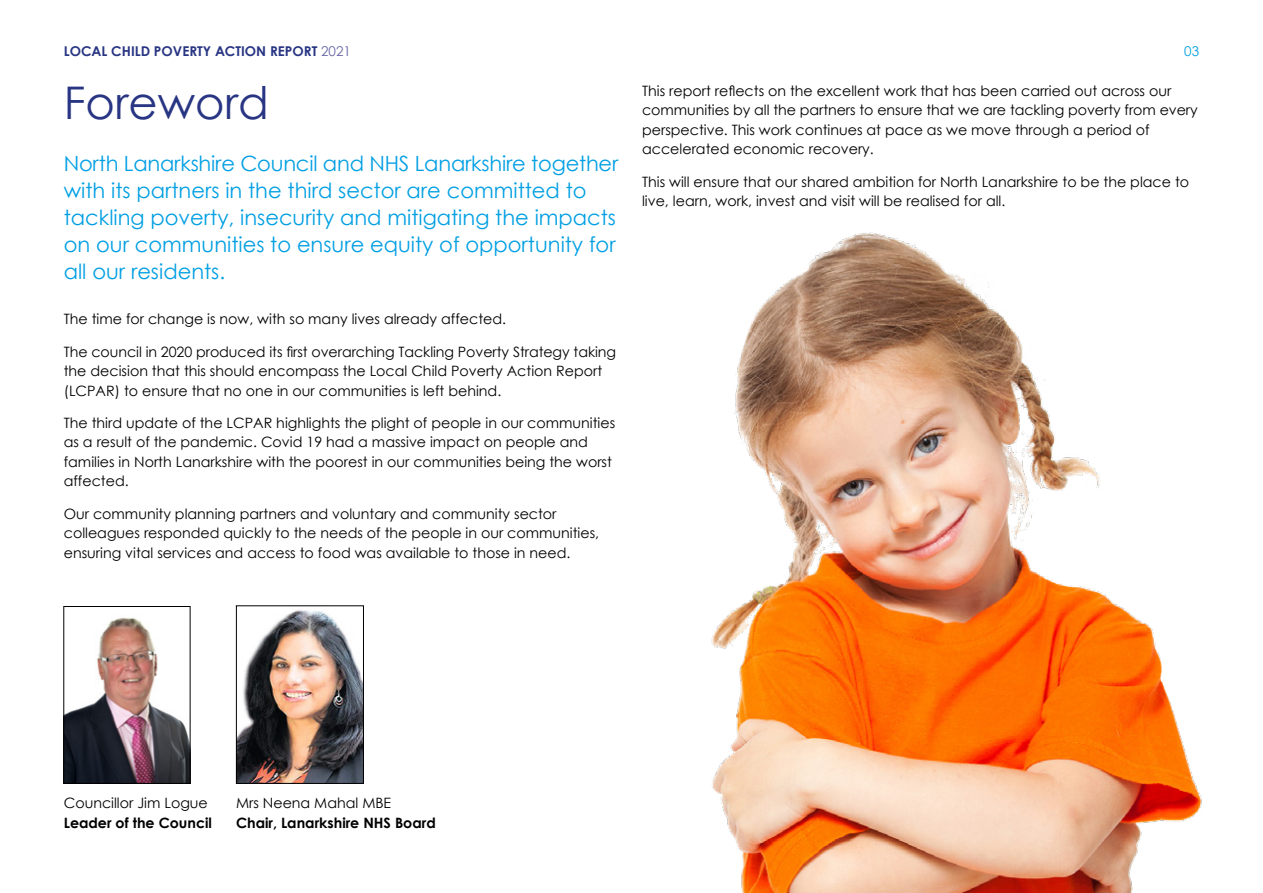
<style>
.page{position:relative;width:1263px;height:893px;background:#fff}
.page>*{position:absolute;margin:0;border:0;box-sizing:border-box;transform-origin:0 0}
.SECTION_HEADER{font:45px "Century Gothic";color:#283583}
.SECTION_HEADER-2{font:21px/27px "Century Gothic";color:#009fe3}
.BODY_TEXT{font:14.25px/19.5px "Century Gothic";color:#000}
.BODY_TEXT-2{font:700 14.25px "Century Gothic";color:#000}
.t1{font:700 13.5px "Century Gothic";color:#283583}
.t2{font:13.5px "Century Gothic";color:#009fe3}
.s1{font-weight:400;color:#6565a4}
</style>
<div class="page">
<img style="left:711px;top:232px;width:491px;height:661px">
<img style="left:65px;top:617px;width:123px;height:165px">
<div style="left:63px;top:606px;width:127px;height:178px;border:1px solid #000"></div>
<img style="left:238px;top:610px;width:124px;height:172px">
<div style="left:236px;top:605px;width:128px;height:179px;border:1px solid #000"></div>
<p class="t1" style="left:64px;top:41px;width:289px">LOCAL CHILD POVERTY ACTION REPORT <span class="s1">2021</span></p>
<p class="t2" style="left:1184px;top:42px;width:16px">03</p>
<p class="SECTION_HEADER" style="left:64px;top:71px;width:207px">Foreword</p>
<p class="SECTION_HEADER-2" style="left:64px;top:150px;width:556px">North Lanarkshire Council and NHS Lanarkshire together with its partners in the third sector are committed to tackling poverty, insecurity and mitigating the impacts on our communities to ensure equity of opportunity for all our residents.</p>
<p class="BODY_TEXT" style="left:64px;top:309px;width:444px">The time for change is now, with so many lives already affected.</p>
<p class="BODY_TEXT" style="left:64px;top:341px;width:554px">The council in 2020 produced its first overarching Tackling Poverty Strategy taking the decision that this should encompass the Local Child Poverty Action Report (LCPAR) to ensure that no one in our communities is left behind.</p>
<p class="BODY_TEXT" style="left:64px;top:413px;width:553px">The third update of the LCPAR highlights the plight of people in our communities as a result of the pandemic. Covid 19 had a massive impact on people and families in North Lanarkshire with the poorest in our communities being the worst affected.</p>
<p class="BODY_TEXT" style="left:64px;top:503px;width:537px">Our community planning partners and voluntary and community sector colleagues responded quickly to the needs of the people in our communities, ensuring vital services and access to food was available to those in need.</p>
<p class="BODY_TEXT" style="left:642px;top:81px;width:557px">This report reflects on the excellent work that has been carried out across our communities by all the partners to ensure that we are tackling poverty from every perspective. This work continues at pace as we move through a period of accelerated economic recovery.</p>
<p class="BODY_TEXT" style="left:642px;top:171px;width:548px">This will ensure that our shared ambition for North Lanarkshire to be the place to live, learn, work, invest and visit will be realised for all.</p>
<p class="BODY_TEXT" style="left:64px;top:793px;width:146px">Councillor Jim Logue</p>
<p class="BODY_TEXT-2" style="left:64px;top:812px;width:150px">Leader of the Council</p>
<p class="BODY_TEXT" style="left:236px;top:793px;width:157px">Mrs Neena Mahal MBE</p>
<p class="BODY_TEXT-2" style="left:236px;top:812px;width:201px">Chair, Lanarkshire NHS Board</p>
</div>
